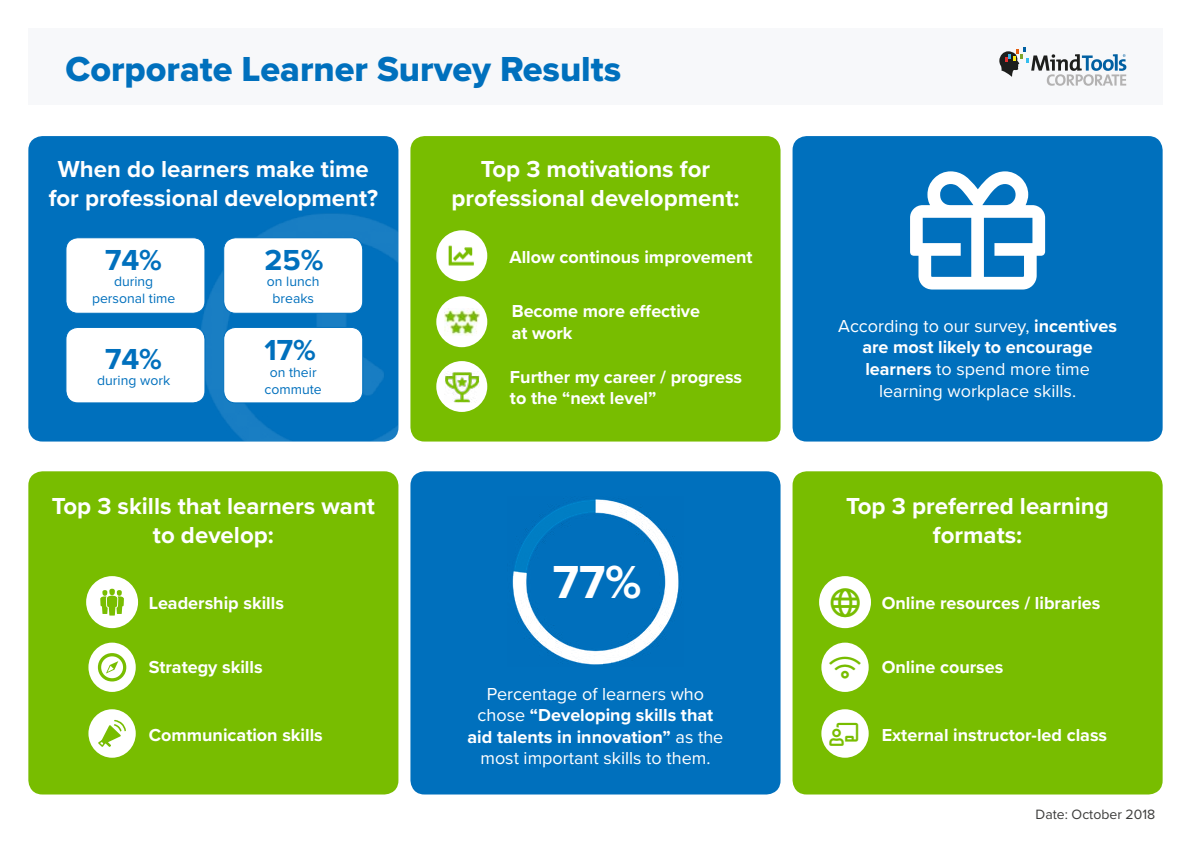
<style>
.page{position:relative;width:1191px;height:842px;background:#fff}
.page>*{position:absolute;margin:0;border:0;box-sizing:border-box;transform-origin:0 0}
.t1{font:700 48px "Proxima Nova";color:#fff}
.t2{font:36px "Proxima Nova Extrabld";color:#0070bd}
.t3{font:700 30px "Proxima Nova";color:#0070bd}
.t4{font:700 24px/28.8px "Proxima Nova";color:#fff;text-align:center}
.t5{font:18px/21.6px "Proxima Nova";color:#fff;text-align:center}
.t6{font:700 18px/21.6px "Proxima Nova";color:#fff}
.t7{font:14px/16.8px "Proxima Nova";color:#0070bd;text-align:center}
.t8{font:14px "Proxima Nova";color:#3c3c3b}
.s1{font-weight:700}
</style>
<div class="page">
<div style="left:28px;top:136px;width:370px;height:305px;background:#0070bd;border-radius:14px"></div>
<img style="left:200px;top:214px;width:198px;height:227px">
<div style="left:792px;top:471px;width:370px;height:323px;background:#78bd00;border-radius:14px"></div>
<div style="left:28px;top:471px;width:370px;height:323px;background:#78bd00;border-radius:14px"></div>
<div style="left:410px;top:136px;width:370px;height:305px;background:#78bd00;border-radius:14px"></div>
<div style="left:792px;top:136px;width:370px;height:305px;background:#0070bd;border-radius:14px"></div>
<div style="left:410px;top:471px;width:370px;height:323px;background:#0070bd;border-radius:14px"></div>
<div style="left:66px;top:238px;width:139px;height:75px;background:#fff;border-radius:12px"></div>
<div style="left:65px;top:237px;width:140px;height:77px;border:1px solid #0070bd;border-radius:12px"></div>
<img style="left:512px;top:498px;width:167px;height:167px">
<div style="left:224px;top:238px;width:139px;height:75px;background:#fff;border-radius:12px"></div>
<div style="left:223px;top:237px;width:140px;height:77px;border:1px solid #0070bd;border-radius:12px"></div>
<div style="left:66px;top:327px;width:139px;height:76px;background:#fff;border-radius:12px"></div>
<div style="left:65px;top:327px;width:140px;height:76px;border:1px solid #0070bd;border-radius:12px"></div>
<div style="left:224px;top:327px;width:139px;height:76px;background:#fff;border-radius:12px"></div>
<div style="left:223px;top:327px;width:140px;height:76px;border:1px solid #0070bd;border-radius:12px"></div>
<div style="left:436px;top:230px;width:51px;height:51px;background:#fff;border-radius:50%"></div>
<img style="left:448px;top:245px;width:26px;height:21px">
<div style="left:436px;top:296px;width:51px;height:51px;background:#fff;border-radius:50%"></div>
<img style="left:444px;top:308px;width:35px;height:27px">
<div style="left:436px;top:361px;width:51px;height:51px;background:#fff;border-radius:50%"></div>
<img style="left:445px;top:372px;width:34px;height:31px">
<div style="left:28px;top:28px;width:1134px;height:77px;background:#f7f8fa"></div>
<div style="left:86px;top:576px;width:52px;height:52px;background:#fff;border-radius:50%"></div>
<svg style="left:100px;top:589px;width:24px;height:26px"></svg>
<div style="left:88px;top:643px;width:48px;height:49px;background:#fff;border-radius:50%"></div>
<svg style="left:98px;top:653px;width:28px;height:28px"></svg>
<div style="left:88px;top:709px;width:48px;height:49px;background:#fff;border-radius:50%"></div>
<svg style="left:98px;top:720px;width:28px;height:27px"></svg>
<div style="left:819px;top:576px;width:52px;height:52px;background:#fff;border-radius:50%"></div>
<div style="left:821px;top:643px;width:47px;height:49px;background:#fff;border-radius:50%"></div>
<div style="left:821px;top:709px;width:47px;height:49px;background:#fff;border-radius:50%"></div>
<svg style="left:999px;top:47px;width:127px;height:39px"></svg>
<h2 class="t2" style="left:65px;top:42px;width:557px">Corporate Learner Survey Results</h2>
<h3 class="t4" style="left:49px;top:154px;width:331px">When do learners make time for professional development?</h3>
<h3 class="t3" style="left:105px;top:238px;width:58px">74%</h3>
<h3 class="t3" style="left:264px;top:238px;width:60px">25%</h3>
<p class="t7" style="left:92px;top:273px;width:85px">during personal time</p>
<p class="t7" style="left:267px;top:273px;width:54px">on lunch breaks</p>
<h3 class="t3" style="left:105px;top:336px;width:58px">74%</h3>
<p class="t7" style="left:97px;top:371px;width:74px">during work</p>
<h3 class="t3" style="left:264px;top:328px;width:53px">17%</h3>
<p class="t7" style="left:264px;top:363px;width:59px">on their commute</p>
<h3 class="t4" style="left:451px;top:154px;width:290px">Top 3 motivations for professional development:</h3>
<p class="t6" style="left:509px;top:246px;width:245px">Allow continous improvement</p>
<p class="t6" style="left:512px;top:300px;width:190px">Become more effective at work</p>
<p class="t6" style="left:510px;top:366px;width:234px">Further my career / progress to the “next level”</p>
<p class="t5" style="left:838px;top:314px;width:280px">According to our survey, <span class="s1">incentives are most likely to encourage learners</span> to spend more time learning workplace skills.</p>
<h3 class="t4" style="left:52px;top:491px;width:325px">Top 3 skills that learners want to develop:</h3>
<h3 class="t4" style="left:846px;top:491px;width:264px">Top 3 preferred learning formats:</h3>
<h1 class="t1" style="left:553px;top:546px;width:90px">77%</h1>
<p class="t6" style="left:149px;top:592px;width:137px">Leadership skills</p>
<p class="t6" style="left:881px;top:592px;width:220px">Online resources / libraries</p>
<p class="t6" style="left:149px;top:656px;width:115px">Strategy skills</p>
<p class="t6" style="left:149px;top:723px;width:175px">Communication skills</p>
<p class="t5" style="left:467px;top:682px;width:257px">Percentage of learners who chose <span class="s1">“Developing skills that aid talents in innovation”</span> as the most important skills to them.</p>
<p class="t6" style="left:881px;top:656px;width:123px">Online courses</p>
<p class="t6" style="left:881px;top:723px;width:227px">External instructor-led class</p>
<p class="t8" style="left:1035px;top:804px;width:121px">Date: October 2018</p>
</div>
